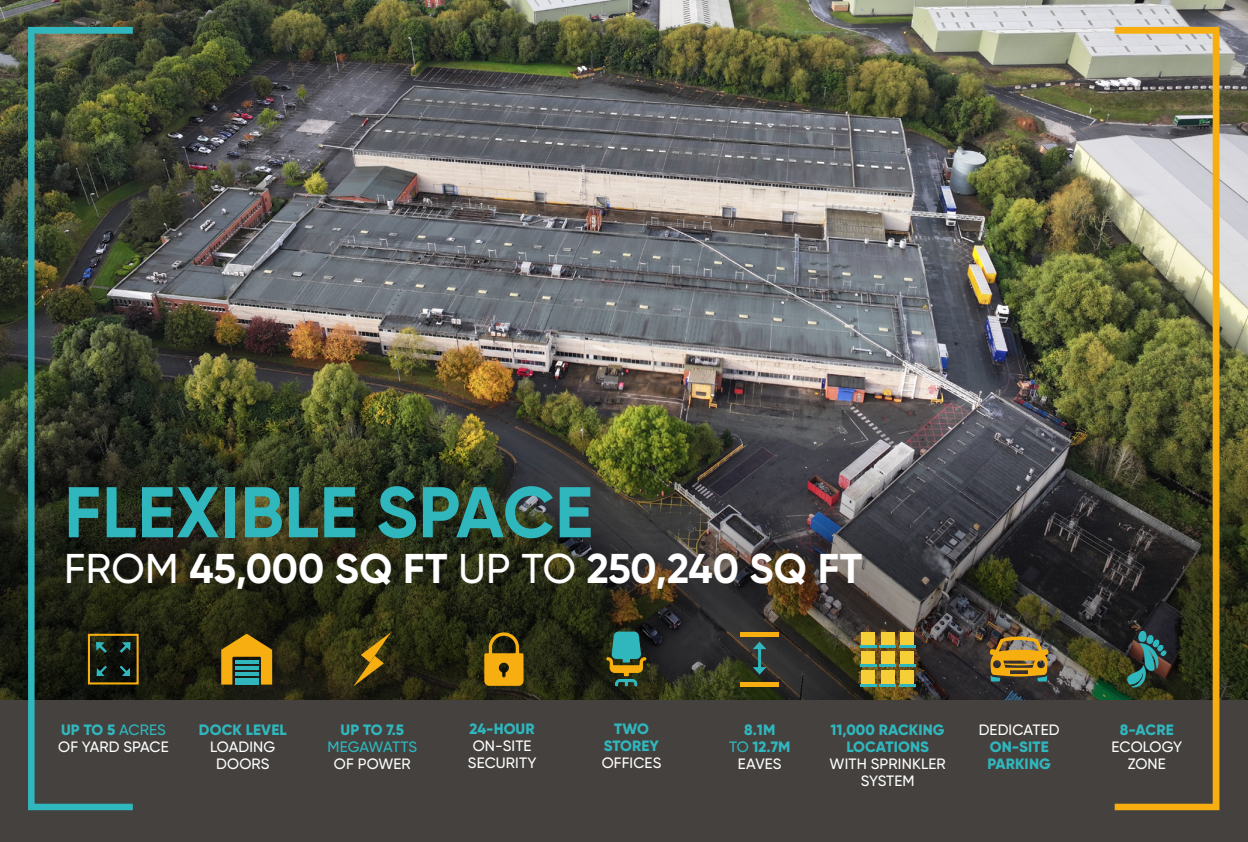
<style>
.page{position:relative;width:1248px;height:842px;background:#fff}
.page>*{position:absolute;margin:0;border:0;box-sizing:border-box;transform-origin:0 0}
.t1{font:700 71.6px "Gilroy";letter-spacing:.01em;color:#30b7be}
.t2{font:700 41.5px "Gilroy";color:#fff}
.t3{font:500 15px/17px "Gilroy";letter-spacing:.01em;color:#fff;text-align:center}
.t4{font:800 15px/17px "Gilroy";letter-spacing:.01em;color:#30b7be;text-align:center}
.t5{font:500 15px "Gilroy";letter-spacing:-.015em;color:#30b7be}
.s1{font-weight:500}
.s2{font-weight:800;color:#30b7be}
.s3{color:#30b7be}
.s4{font-weight:500;color:#fff}
</style>
<div class="page">
<div style="left:0;top:0;width:1247px;height:842px;background:#44413e"></div>
<img style="left:0;top:0;width:1247px;height:420px">
<img style="left:0;top:420px;width:1247px;height:280px">
<div style="left:981px;top:667px;width:28px;height:16px;background:#fff;opacity:.75"></div>
<svg style="left:989px;top:636px;width:67px;height:47px;background:#927432"></svg>
<hr style="left:740px;top:632px;width:38px;height:4px;background:#f7ae10">
<hr style="left:740px;top:682px;width:38px;height:4px;background:#f7ae10">
<svg style="left:752px;top:642px;width:14px;height:33px"></svg>
<svg style="left:606px;top:632px;width:40px;height:55px;background:#467053"></svg>
<svg style="left:133px;top:642px;width:14px;height:51px"></svg>
<svg style="left:221px;top:634px;width:51px;height:51px"></svg>
<div style="left:226px;top:651px;width:41px;height:13px;background:#fff;opacity:.75"></div>
<div style="left:226px;top:658px;width:41px;height:12px;background:#fff;opacity:.75"></div>
<div style="left:226px;top:664px;width:41px;height:13px;background:#fff;opacity:.75"></div>
<div style="left:226px;top:669px;width:41px;height:15px;background:#fff;opacity:.75"></div>
<div style="left:231px;top:680px;width:36px;height:5px;background:#000;opacity:.75"></div>
<svg style="left:353px;top:632px;width:38px;height:54px;background:#574711"></svg>
<div style="left:861px;top:651px;width:13px;height:14px;background:#f6ce38"></div>
<div style="left:900px;top:651px;width:14px;height:14px;background:#f6ce38"></div>
<div style="left:880px;top:670px;width:14px;height:14px;background:#f6ce38"></div>
<div style="left:880px;top:632px;width:14px;height:14px;background:#f6ce38"></div>
<div style="left:880px;top:651px;width:14px;height:14px;background:#f6ce38"></div>
<svg style="left:859px;top:665px;width:56px;height:2px"></svg>
<div style="left:861px;top:670px;width:13px;height:14px;background:#f6ce38"></div>
<div style="left:861px;top:632px;width:13px;height:14px;background:#f6ce38"></div>
<div style="left:900px;top:670px;width:14px;height:14px;background:#f6ce38"></div>
<svg style="left:859px;top:684px;width:56px;height:2px"></svg>
<div style="left:900px;top:632px;width:14px;height:14px;background:#f6ce38"></div>
<svg style="left:859px;top:646px;width:56px;height:2px"></svg>
<svg style="left:484px;top:632px;width:39px;height:54px;background:#a6790f"></svg>
<svg style="left:1114px;top:27px;width:105px;height:783px"></svg>
<svg style="left:28px;top:27px;width:105px;height:783px"></svg>
<h1 class="t1" style="left:64px;top:467px;width:530px">FLEXIBLE SPACE</h1>
<h2 class="t2" style="left:64px;top:542px;width:799px"><span class="s1">FROM</span> 45,000 SQ FT <span class="s1">UP TO</span> 250,240 SQ FT</h2>
<p class="t4" style="left:199px;top:721px;width:89px">DOCK LEVEL</p>
<p class="t3" style="left:210px;top:738px;width:67px">LOADING<br>DOORS</p>
<p class="t3" style="left:58px;top:721px;width:112px;text-align:left"><span class="s2">UP TO 5</span> <span class="s3">ACRES<br></span>OF YARD SPACE</p>
<p class="t4" style="left:340px;top:721px;width:65px">UP TO 7.5</p>
<p class="t5" style="left:327px;top:737px;width:91px">MEGAWATTS</p>
<p class="t3" style="left:334px;top:755px;width:78px">OF POWER</p>
<p class="t4" style="left:469px;top:721px;width:67px">24-HOUR</p>
<p class="t3" style="left:468px;top:738px;width:70px">ON-SITE<br>SECURITY</p>
<p class="t4" style="left:604px;top:721px;width:57px">TWO<br>STOREY</p>
<p class="t3" style="left:601px;top:755px;width:61px">OFFICES</p>
<p class="t4" style="left:729px;top:721px;width:63px">8.1M<br><span class="s1">TO</span> 12.7M<br><span class="s4">EAVES</span></p>
<p class="t4" style="left:830px;top:721px;width:116px">11,000 RACKING<br>LOCATIONS</p>
<p class="t3" style="left:829px;top:755px;width:118px">WITH SPRINKLER<br>SYSTEM</p>
<p class="t3" style="left:978px;top:721px;width:82px">DEDICATED</p>
<p class="t4" style="left:987px;top:738px;width:65px;text-align:left">ON-SITE<br>PARKING</p>
<p class="t4" style="left:1119px;top:721px;width:55px">8-ACRE</p>
<p class="t3" style="left:1111px;top:738px;width:72px">ECOLOGY<br>ZONE</p>
</div>
